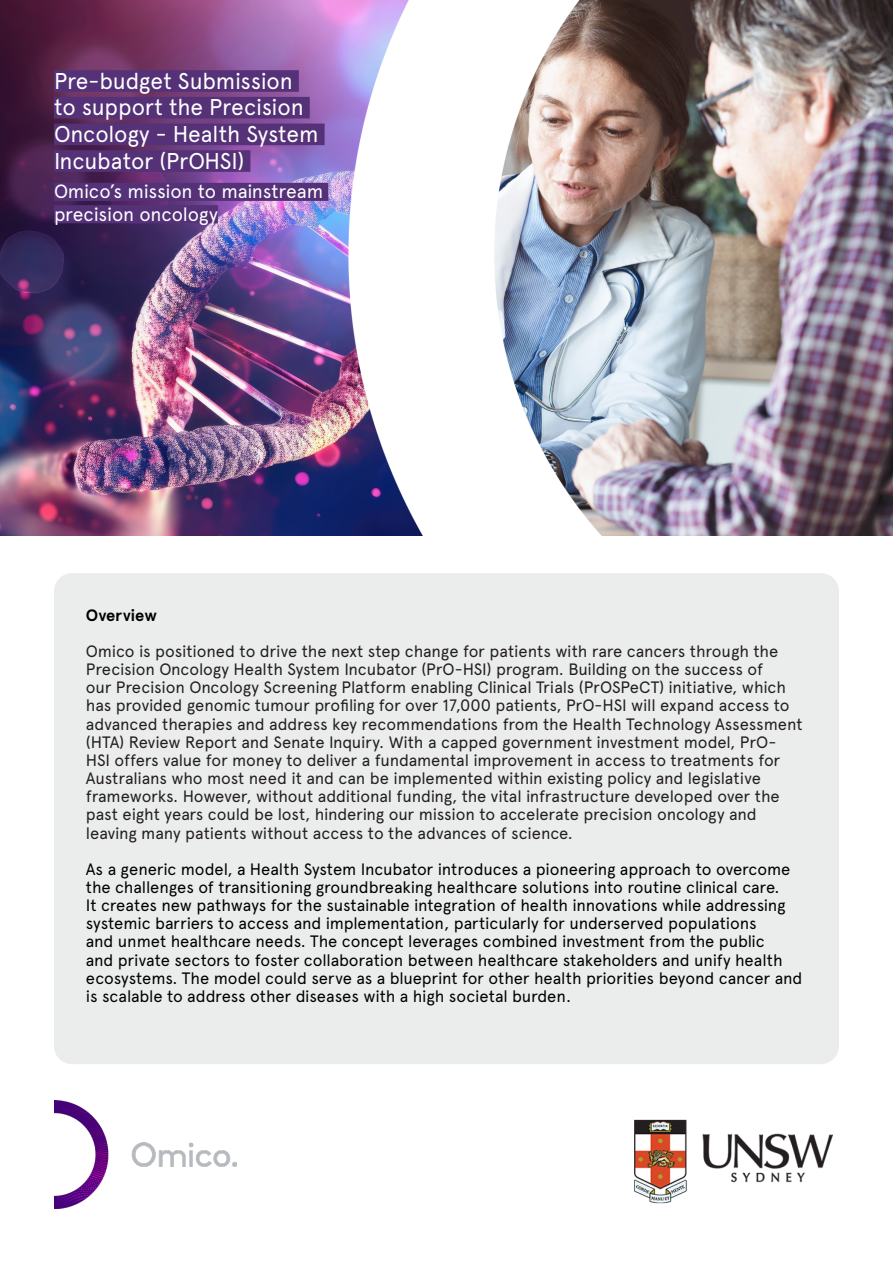
<style>
.page{position:relative;width:893px;height:1263px;background:#fff}
.page>*{position:absolute;margin:0;border:0;box-sizing:border-box;transform-origin:0 0}
.t1{font:22.8px/26.7px "Apercu";letter-spacing:-.01em;color:#fff}
.t2{font:19.2px/22.4px "Apercu";letter-spacing:-.01em;color:#fff}
.t3{font:16.5px/18.1px "Apercu";letter-spacing:-.01em;color:#231f20}
.t4{font:16.5px/18.1px "Apercu";letter-spacing:-.01em;color:#000}
.t5{font:700 16.5px "Apercu";letter-spacing:.005em;color:#000}
</style>
<div class="page">
<img style="left:0;top:0;width:192px;height:536px">
<img style="left:192px;top:0;width:701px;height:536px">
<img style="left:54px;top:1100px;width:183px;height:109px">
<div style="left:54px;top:70px;width:245px;height:22px;background:#553278"></div>
<div style="left:54px;top:97px;width:256px;height:21px;background:#553278"></div>
<div style="left:54px;top:124px;width:271px;height:21px;background:#553278"></div>
<div style="left:54px;top:150px;width:196px;height:22px;background:#553278"></div>
<div style="left:54px;top:183px;width:274px;height:18px;background:#553278"></div>
<div style="left:54px;top:205px;width:164px;height:18px;background:#553278"></div>
<img style="left:634px;top:1120px;width:198px;height:84px">
<div style="left:54px;top:573px;width:785px;height:491px;background:#ebecec;border-radius:18px"></div>
<p class="t1" style="left:54px;top:67px;width:266px">Pre-budget Submission to support the Precision<br>Oncology - Health System<br>Incubator (PrOHSI)</p>
<p class="t2" style="left:54px;top:180px;width:271px">Omico’s mission to mainstream precision oncology</p>
<p class="t5" style="left:86px;top:605px;width:73px">Overview</p>
<p class="t3" style="left:86px;top:642px;width:718px">Omico is positioned to drive the next step change for patients with rare cancers through the Precision Oncology Health System Incubator (PrO-HSI) program. Building on the success of<br>our Precision Oncology Screening Platform enabling Clinical Trials (PrOSPeCT) initiative, which has provided genomic tumour profiling for over 17,000 patients, PrO-HSI will expand access to advanced therapies and address key recommendations from the Health Technology Assessment (HTA) Review Report and Senate Inquiry. With a capped government investment model, PrO-HSI offers value for money to deliver a fundamental improvement in access to treatments for Australians who most need it and can be implemented within existing policy and legislative frameworks. However, without additional funding, the vital infrastructure developed over the past eight years could be lost, hindering our mission to accelerate precision oncology and leaving many patients without access to the advances of science.</p>
<p class="t4" style="left:86px;top:860px;width:718px">As a generic model, a Health System Incubator introduces a pioneering approach to overcome the challenges of transitioning groundbreaking healthcare solutions into routine clinical care.<br>It creates new pathways for the sustainable integration of health innovations while addressing systemic barriers to access and implementation, particularly for underserved populations<br>and unmet healthcare needs. The concept leverages combined investment from the public<br>and private sectors to foster collaboration between healthcare stakeholders and unify health ecosystems. The model could serve as a blueprint for other health priorities beyond cancer and is scalable to address other diseases with a high societal burden.</p>
</div>
